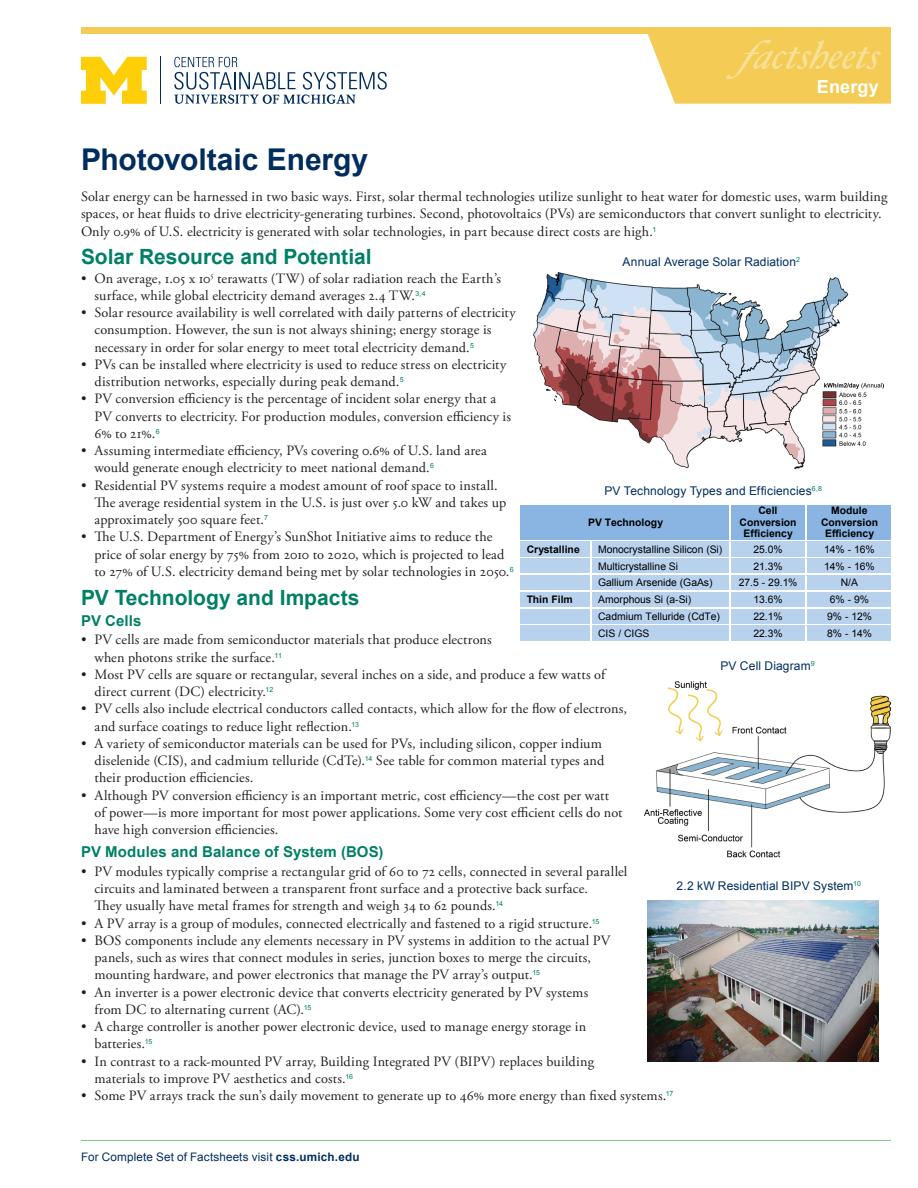
<style>
.page{position:relative;width:918px;height:1188px;background:#fff}
.page>*{position:absolute;margin:0;border:0;box-sizing:border-box;transform-origin:0 0}
.t1{font:700 30px "Arial";letter-spacing:-.005em;color:#002d5e}
.Main_subhead{font:700 21px "Arial";color:#008066}
.t2{font:700 18px "Arial";letter-spacing:.01em;color:#fff}
.sub_head{font:700 15px "Arial";letter-spacing:.01em;color:#008066}
.t3{font:14.25px/17.2px "Adobe Garamond Pro";letter-spacing:.01em;color:#231f20}
.chart_headline{font:12px "Arial";letter-spacing:.01em;color:#002d5e}
.folio{font:11.7px "Arial";letter-spacing:.01em;color:#002d5e}
.t4{font:10.35px "Arial";letter-spacing:-.005em;color:#000}
.t5{font:700 10.35px/11.9px "Arial";color:#000;text-align:center}
.s1{font-weight:700}
</style>
<div class="page">
<div style="left:81px;top:27px;width:810px;height:7px;background:#f4cc55"></div>
<hr style="left:81px;top:1140px;width:810px;height:1px;background:#82c889">
<svg style="left:174px;top:57px;width:213px;height:47px"></svg>
<hr style="left:160px;top:57px;width:1px;height:47px;background:#002d5e">
<svg style="left:81px;top:57px;width:66px;height:47px"></svg>
<svg style="left:647px;top:34px;width:244px;height:70px;background:#f4d064"></svg>
<img style="left:644px;top:681px;width:247px;height:177px">
<img style="left:534px;top:273px;width:350px;height:196px">
<img style="left:647px;top:900px;width:231px;height:162px">
<div style="left:520px;top:505px;width:209px;height:35px;background:#8ab4e2"></div>
<div style="left:731px;top:505px;width:74px;height:35px;background:#8ab4e2"></div>
<div style="left:807px;top:505px;width:84px;height:35px;background:#8ab4e2"></div>
<hr style="left:520px;top:505px;width:1px;height:35px;background:#fff">
<hr style="left:731px;top:505px;width:1px;height:35px;background:#fff">
<div style="left:520px;top:542px;width:70px;height:15px;background:#b8d2ee"></div>
<div style="left:592px;top:542px;width:137px;height:15px;background:#b8d2ee"></div>
<div style="left:731px;top:542px;width:74px;height:15px;background:#b8d2ee"></div>
<div style="left:807px;top:542px;width:84px;height:15px;background:#b8d2ee"></div>
<div style="left:520px;top:559px;width:70px;height:15px;background:#b8d2ee"></div>
<div style="left:592px;top:559px;width:137px;height:15px;background:#b8d2ee"></div>
<div style="left:731px;top:559px;width:74px;height:15px;background:#b8d2ee"></div>
<div style="left:807px;top:559px;width:84px;height:15px;background:#b8d2ee"></div>
<div style="left:520px;top:575px;width:70px;height:15px;background:#b8d2ee"></div>
<div style="left:592px;top:575px;width:137px;height:15px;background:#b8d2ee"></div>
<div style="left:731px;top:575px;width:74px;height:15px;background:#b8d2ee"></div>
<div style="left:807px;top:575px;width:84px;height:15px;background:#b8d2ee"></div>
<div style="left:520px;top:592px;width:70px;height:15px;background:#b8d2ee"></div>
<div style="left:592px;top:592px;width:137px;height:15px;background:#b8d2ee"></div>
<div style="left:731px;top:592px;width:74px;height:15px;background:#b8d2ee"></div>
<div style="left:807px;top:592px;width:84px;height:15px;background:#b8d2ee"></div>
<div style="left:520px;top:609px;width:70px;height:15px;background:#b8d2ee"></div>
<div style="left:592px;top:609px;width:137px;height:15px;background:#b8d2ee"></div>
<div style="left:731px;top:609px;width:74px;height:15px;background:#b8d2ee"></div>
<div style="left:807px;top:609px;width:84px;height:15px;background:#b8d2ee"></div>
<div style="left:520px;top:626px;width:70px;height:15px;background:#b8d2ee"></div>
<div style="left:592px;top:626px;width:137px;height:15px;background:#b8d2ee"></div>
<div style="left:731px;top:626px;width:74px;height:15px;background:#b8d2ee"></div>
<div style="left:807px;top:626px;width:84px;height:15px;background:#b8d2ee"></div>
<p class="t2" style="left:817px;top:74px;width:63px">Energy</p>
<p class="t1" style="left:81px;top:140px;width:289px">Photovoltaic Energy</p>
<p class="t3" style="left:81px;top:188px;width:808px">Solar energy can be harnessed in two basic ways. First, solar thermal technologies utilize sunlight to heat water for domestic uses, warm building spaces, or heat fluids to drive electricity-generating turbines. Second, photovoltaics (PVs) are semiconductors that convert sunlight to electricity.<br>Only 0.9% of U.S. electricity is generated with solar technologies, in part because direct costs are high.<sup>1</sup></p>
<p class="Main_subhead" style="left:81px;top:243px;width:292px">Solar Resource and Potential</p>
<p class="t3" style="left:94px;top:270px;width:408px;text-indent:-14px">• On average, 1.05 x 10<sup>5</sup> terawatts (TW) of solar radiation reach the Earth’s surface, while global electricity demand averages 2.4 TW.<sup>3,4</sup></p>
<p class="t3" style="left:94px;top:305px;width:423px;text-indent:-14px">• Solar resource availability is well correlated with daily patterns of electricity consumption. However, the sun is not always shining; energy storage is necessary in order for solar energy to meet total electricity demand.<sup>5</sup></p>
<p class="t3" style="left:94px;top:356px;width:413px;text-indent:-14px">• PVs can be installed where electricity is used to reduce stress on electricity distribution networks, especially during peak demand.<sup>5</sup></p>
<p class="t3" style="left:94px;top:391px;width:418px;text-indent:-14px">• PV conversion efficiency is the percentage of incident solar energy that a<br>PV converts to electricity. For production modules, conversion efficiency is<br>6% to 21%.<sup>6</sup></p>
<p class="t3" style="left:94px;top:443px;width:394px;text-indent:-14px">• Assuming intermediate efficiency, PVs covering 0.6% of U.S. land area would generate enough electricity to meet national demand.<sup>6</sup></p>
<p class="t3" style="left:94px;top:477px;width:413px;text-indent:-14px">• Residential PV systems require a modest amount of roof space to install.<br>The average residential system in the U.S. is just over 5.0 kW and takes up approximately 500 square feet.<sup>7</sup></p>
<p class="t3" style="left:94px;top:529px;width:421px;text-indent:-14px">• The U.S. Department of Energy’s SunShot Initiative aims to reduce the price of solar energy by 75% from 2010 to 2020, which is projected to lead to 27% of U.S. electricity demand being met by solar technologies in 2050.<sup>6</sup></p>
<p class="Main_subhead" style="left:81px;top:583px;width:280px">PV Technology and Impacts</p>
<p class="sub_head" style="left:81px;top:611px;width:62px">PV Cells</p>
<p class="t3" style="left:94px;top:632px;width:399px;text-indent:-14px">• PV cells are made from semiconductor materials that produce electrons when photons strike the surface.<sup>11</sup></p>
<p class="t3" style="left:94px;top:666px;width:512px;text-indent:-14px">• Most PV cells are square or rectangular, several inches on a side, and produce a few watts of direct current (DC) electricity.<sup>12</sup></p>
<p class="t3" style="left:94px;top:701px;width:534px;text-indent:-14px">• PV cells also include electrical conductors called contacts, which allow for the flow of electrons, and surface coatings to reduce light reflection.<sup>13</sup></p>
<p class="t3" style="left:94px;top:735px;width:511px;text-indent:-14px">• A variety of semiconductor materials can be used for PVs, including silicon, copper indium diselenide (CIS), and cadmium telluride (CdTe).<sup>14</sup> See table for common material types and their production efficiencies.</p>
<p class="t3" style="left:94px;top:787px;width:530px;text-indent:-14px">• Although PV conversion efficiency is an important metric, cost efficiency—the cost per watt of power—is more important for most power applications. Some very cost efficient cells do not have high conversion efficiencies.</p>
<p class="sub_head" style="left:81px;top:842px;width:304px">PV Modules and Balance of System (BOS)</p>
<p class="t3" style="left:94px;top:863px;width:535px;text-indent:-14px">• PV modules typically comprise a rectangular grid of 60 to 72 cells, connected in several parallel circuits and laminated between a transparent front surface and a protective back surface.<br>They usually have metal frames for strength and weigh 34 to 62 pounds.<sup>14</sup></p>
<p class="t3" style="left:81px;top:915px;width:520px">• A PV array is a group of modules, connected electrically and fastened to a rigid structure.<sup>15</sup></p>
<p class="t3" style="left:94px;top:932px;width:517px;text-indent:-14px">• BOS components include any elements necessary in PV systems in addition to the actual PV panels, such as wires that connect modules in series, junction boxes to merge the circuits, mounting hardware, and power electronics that manage the PV array’s output.<sup>15</sup></p>
<p class="t3" style="left:94px;top:984px;width:495px;text-indent:-14px">• An inverter is a power electronic device that converts electricity generated by PV systems from DC to alternating current (AC).<sup>15</sup></p>
<p class="t3" style="left:94px;top:1018px;width:493px;text-indent:-14px">• A charge controller is another power electronic device, used to manage energy storage in batteries.<sup>15</sup></p>
<p class="t3" style="left:94px;top:1053px;width:501px;text-indent:-14px">• In contrast to a rack-mounted PV array, Building Integrated PV (BIPV) replaces building materials to improve PV aesthetics and costs.<sup>16</sup></p>
<p class="t3" style="left:81px;top:1087px;width:594px">• Some PV arrays track the sun’s daily movement to generate up to 46% more energy than fixed systems.<sup>17</sup></p>
<p class="chart_headline" style="left:623px;top:254px;width:179px">Annual Average Solar Radiation<sup>2</sup></p>
<p class="chart_headline" style="left:604px;top:483px;width:219px">PV Technology Types and Efficiencies<sup>6,8</sup></p>
<p class="t5" style="left:740px;top:504px;width:59px">Cell<br>Conversion<br>Efficiency</p>
<p class="t5" style="left:821px;top:504px;width:59px">Module<br>Conversion<br>Efficiency</p>
<p class="t5" style="left:588px;top:516px;width:77px">PV Technology</p>
<p class="t5" style="left:527px;top:543px;width:55px">Crystalline</p>
<p class="t4" style="left:598px;top:542px;width:126px">Monocrystalline Silicon (Si)</p>
<p class="t4" style="left:753px;top:542px;width:31px">25.0%</p>
<p class="t4" style="left:824px;top:542px;width:52px">14% - 16%</p>
<p class="t4" style="left:598px;top:559px;width:81px">Multicrystalline Si</p>
<p class="t4" style="left:753px;top:559px;width:31px">21.3%</p>
<p class="t4" style="left:824px;top:559px;width:52px">14% - 16%</p>
<p class="t4" style="left:598px;top:576px;width:116px">Gallium Arsenide (GaAs)</p>
<p class="t4" style="left:739px;top:576px;width:60px">27.5 - 29.1%</p>
<p class="t4" style="left:841px;top:576px;width:19px">N/A</p>
<p class="t5" style="left:527px;top:594px;width:47px">Thin Film</p>
<p class="t4" style="left:598px;top:593px;width:95px">Amorphous Si (a-Si)</p>
<p class="t4" style="left:753px;top:593px;width:31px">13.6%</p>
<p class="t4" style="left:830px;top:593px;width:41px">6% - 9%</p>
<p class="t4" style="left:598px;top:610px;width:123px">Cadmium Telluride (CdTe)</p>
<p class="t4" style="left:753px;top:610px;width:31px">22.1%</p>
<p class="t4" style="left:827px;top:610px;width:46px">9% - 12%</p>
<p class="t4" style="left:598px;top:626px;width:53px">CIS / CIGS</p>
<p class="t4" style="left:753px;top:626px;width:31px">22.3%</p>
<p class="t4" style="left:827px;top:626px;width:46px">8% - 14%</p>
<p class="chart_headline" style="left:720px;top:658px;width:96px">PV Cell Diagram<sup>9</sup></p>
<p class="chart_headline" style="left:677px;top:878px;width:186px">2.2 kW Residential BIPV System<sup>10</sup></p>
<p class="folio" style="left:81px;top:1149px;width:280px">For Complete Set of Factsheets visit <span class="s1">css.umich.edu</span></p>
</div>
